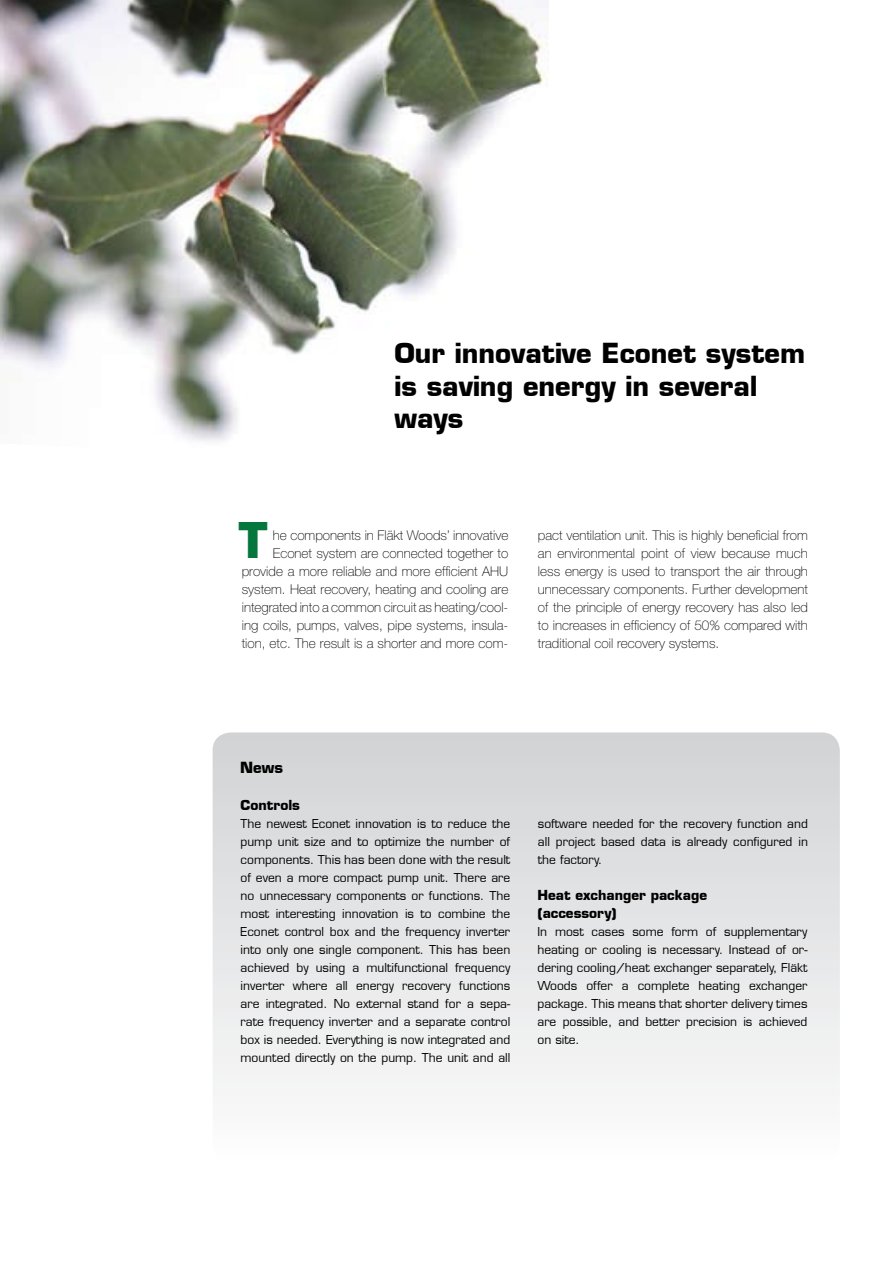
<style>
.page{position:relative;width:893px;height:1263px;background:#fff}
.page>*{position:absolute;margin:0;border:0;box-sizing:border-box;transform-origin:0 0}
.t1{font:700 48px "Eurostile";color:#05763c}
.t2{font:700 27px/32.4px "Eurostile";color:#000}
.t3{font:700 15px "Eurostile";color:#000}
.t4{font:100 13.5px/18px "Helvetica Neue LT Std";color:#000;text-align:right}
.t5{font:700 13.5px/18px "Eurostile";color:#000}
.t6{font:12px/18px "Eurostile";color:#000;text-align:justify}
</style>
<div class="page">
<div style="left:213px;top:732px;width:627px;height:429px;background:linear-gradient(to bottom,#d1d2d4,#fcfcfd);border-radius:18px"></div>
<img style="left:0;top:0;width:549px;height:441px">
<h2 class="t2" style="left:394px;top:337px;width:412px">Our innovative Econet system is saving energy in several ways</h2>
<h1 class="t1" style="left:239px;top:511px;width:30px">T</h1>
<p class="t4" style="left:242px;top:526px;width:268px">he components in Fläkt Woods’ innovative Econet system are connected together to provide a more reliable and more efficient AHU system. Heat recovery, heating and cooling are integrated into a common circuit as heating/cool&shy;ing coils, pumps, valves, pipe systems, insula&shy;tion, etc. The result is a shorter and more com-</p>
<p class="t4" style="left:538px;top:526px;width:272px;text-align:justify">pact ventilation unit. This is highly beneficial from an environmental point of view because much less energy is used to transport the air through unnecessary components. Further development of the principle of energy recovery has also led to increases in efficiency of 50% compared with traditional coil recovery systems.</p>
<p class="t3" style="left:240px;top:758px;width:44px">News</p>
<p class="t5" style="left:241px;top:796px;width:61px">Controls</p>
<p class="t6" style="left:241px;top:815px;width:271px">The newest Econet innovation is to reduce the pump unit size and to optimize the number of components. This has been done with the result of even a more compact pump unit. There are no unnecessary components or functions. The most interesting innovation is to combine the Econet control box and the frequency inverter into only one single component. This has been achieved by using a multifunctional frequency inverter where all energy recovery functions are integrated. No external stand for a sepa&shy;rate frequency inverter and a separate control box is needed. Everything is now integrated and mounted directly on the pump. The unit and all</p>
<p class="t6" style="left:538px;top:815px;width:272px">software needed for the recovery function and all project based data is already configured in the factory.</p>
<p class="t5" style="left:537px;top:886px;width:171px">Heat exchanger package (accessory)</p>
<p class="t6" style="left:537px;top:923px;width:272px">In most cases some form of supplementary heating or cooling is necessary. Instead of or&shy;dering cooling/heat exchanger separately, Fläkt Woods offer a complete heating exchanger package. This means that shorter delivery times are possible, and better precision is achieved on site.</p>
</div>
